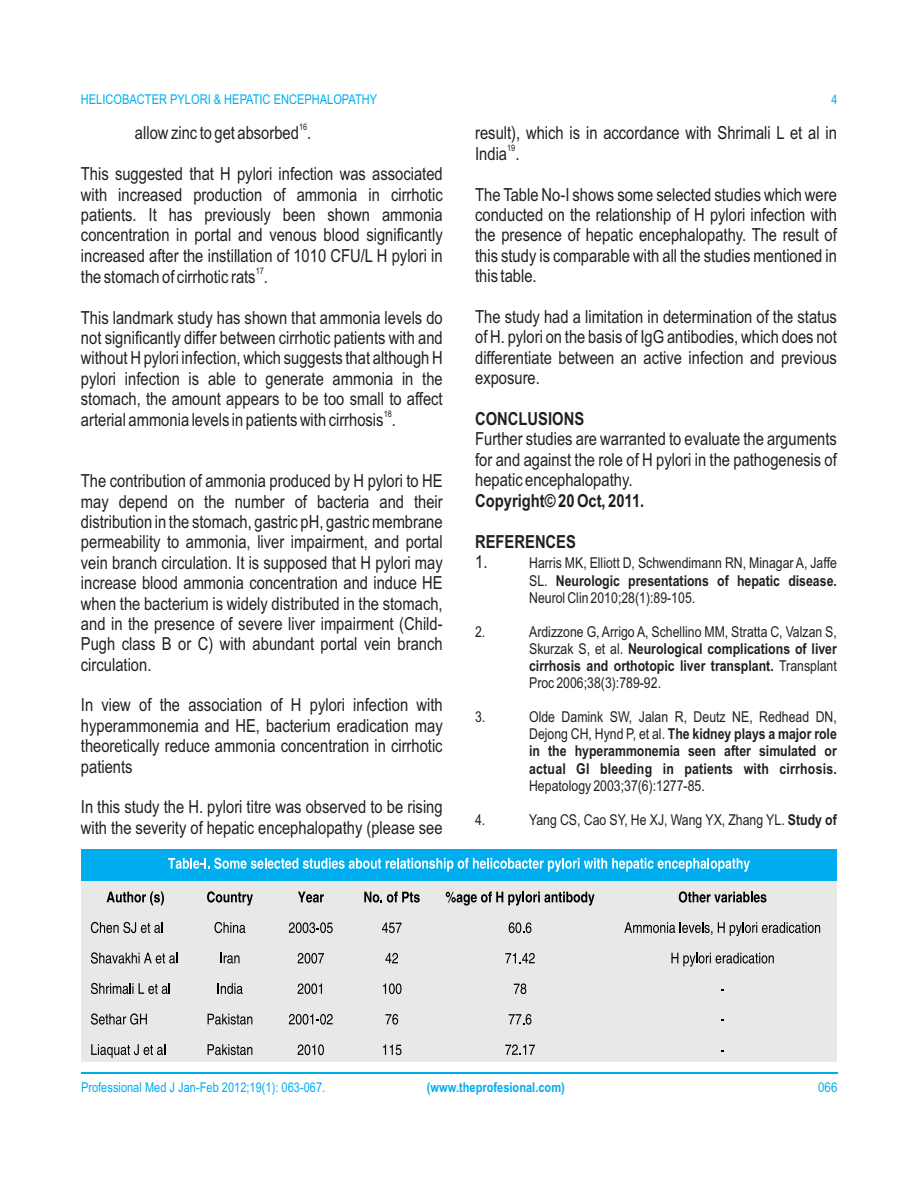
<style>
.page{position:relative;width:918px;height:1188px;background:#fff}
.page>*{position:absolute;margin:0;border:0;box-sizing:border-box;transform-origin:0 0}
.t1{font:18px/20.4px "Arial Narrow";color:#231f20}
.t2{font:700 18px "Arial Narrow";color:#231f20}
.t3{font:15px/17.9px "Arial Narrow";color:#231f20;text-align:right}
.t4{font:700 15px/17px "Arial Narrow";color:#231f20}
.t5{font:13.5px "Arial Narrow";color:#00aeef}
.t6{font:700 13.5px "Arial Narrow";color:#00aeef}
.t7{font:13.5px "Arial Narrow";color:#00aeef;scale:1.04 1}
.t8{font:13.2px "Arial Narrow";color:#00aeef}
.t9{font:9px "Arial Narrow";color:#231f20}
.s1{font-size:18px}
.s2{font-weight:700}
.s3{font-weight:400}
</style>
<div class="page">
<hr style="left:81px;top:1072px;width:756px;height:2px;background:#00aeef">
<div style="left:81px;top:881px;width:756px;height:181px;background:#e7e8e8"></div>
<div style="left:81px;top:849px;width:756px;height:32px;background:#00aeef"></div>
<svg style="left:168px;top:858px;width:582px;height:14px"></svg>
<svg style="left:107px;top:891px;width:57px;height:14px"></svg>
<svg style="left:207px;top:891px;width:46px;height:14px"></svg>
<svg style="left:298px;top:892px;width:26px;height:11px"></svg>
<svg style="left:364px;top:892px;width:56px;height:11px"></svg>
<svg style="left:446px;top:892px;width:149px;height:14px"></svg>
<svg style="left:679px;top:891px;width:87px;height:12px"></svg>
<svg style="left:91px;top:922px;width:72px;height:11px"></svg>
<svg style="left:214px;top:922px;width:31px;height:11px"></svg>
<svg style="left:289px;top:922px;width:44px;height:11px"></svg>
<svg style="left:382px;top:922px;width:20px;height:11px"></svg>
<svg style="left:509px;top:922px;width:22px;height:11px"></svg>
<svg style="left:624px;top:922px;width:88px;height:13px"></svg>
<svg style="left:718px;top:922px;width:102px;height:14px"></svg>
<svg style="left:91px;top:952px;width:86px;height:12px"></svg>
<svg style="left:220px;top:953px;width:20px;height:11px"></svg>
<svg style="left:298px;top:953px;width:26px;height:11px"></svg>
<svg style="left:385px;top:953px;width:13px;height:10px"></svg>
<svg style="left:505px;top:953px;width:30px;height:10px"></svg>
<svg style="left:671px;top:953px;width:103px;height:14px"></svg>
<svg style="left:91px;top:983px;width:42px;height:11px"></svg>
<svg style="left:139px;top:983px;width:31px;height:11px"></svg>
<svg style="left:218px;top:983px;width:25px;height:11px"></svg>
<svg style="left:298px;top:983px;width:24px;height:11px"></svg>
<svg style="left:383px;top:983px;width:19px;height:11px"></svg>
<svg style="left:514px;top:983px;width:12px;height:11px"></svg>
<svg style="left:91px;top:1013px;width:56px;height:12px"></svg>
<svg style="left:208px;top:1014px;width:44px;height:11px"></svg>
<svg style="left:289px;top:1014px;width:44px;height:11px"></svg>
<svg style="left:385px;top:1014px;width:13px;height:11px"></svg>
<svg style="left:509px;top:1014px;width:22px;height:11px"></svg>
<svg style="left:91px;top:1044px;width:74px;height:14px"></svg>
<svg style="left:208px;top:1044px;width:44px;height:11px"></svg>
<svg style="left:298px;top:1044px;width:26px;height:11px"></svg>
<svg style="left:383px;top:1044px;width:19px;height:11px"></svg>
<svg style="left:505px;top:1044px;width:30px;height:11px"></svg>
<p class="t5" style="left:81px;top:94px;width:298px">HELICOBACTER PYLORI &amp; HEPATIC ENCEPHALOPATHY</p>
<p class="t8" style="left:832px;top:94px;width:8px">4</p>
<p class="t9" style="left:299px;top:124px;width:10px">16</p>
<p class="t1" style="left:135px;top:125px;width:178px">allow zinc to get absorbed .</p>
<p class="t1" style="left:475px;top:124px;width:363px">result), which is in accordance with Shrimali L et al in</p>
<p class="t9" style="left:507px;top:144px;width:10px">19</p>
<p class="t1" style="left:475px;top:145px;width:46px">India .</p>
<p class="t1" style="left:81px;top:165px;width:363px">This suggested that H pylori infection was associated with increased production of ammonia in cirrhotic</p>
<p class="t1" style="left:475px;top:186px;width:363px">The Table No-I shows some selected studies which were</p>
<p class="t1" style="left:81px;top:206px;width:363px">patients. It has previously been shown ammonia</p>
<p class="t1" style="left:475px;top:206px;width:363px">conducted on the relationship of H pylori infection with</p>
<p class="t1" style="left:81px;top:226px;width:363px">concentration in portal and venous blood significantly</p>
<p class="t1" style="left:475px;top:226px;width:363px">the presence of hepatic encephalopathy. The result of</p>
<p class="t1" style="left:81px;top:247px;width:363px">increased after the instillation of 1010 CFU/L H pylori in</p>
<p class="t1" style="left:475px;top:247px;width:363px">this study is comparable with all the studies mentioned in</p>
<p class="t9" style="left:256px;top:267px;width:10px">17</p>
<p class="t1" style="left:81px;top:268px;width:189px">the stomach of cirrhotic rats .</p>
<p class="t1" style="left:475px;top:267px;width:63px">this table.</p>
<p class="t1" style="left:81px;top:309px;width:363px">This landmark study has shown that ammonia levels do</p>
<p class="t1" style="left:475px;top:308px;width:363px">The study had a limitation in determination of the status</p>
<p class="t1" style="left:81px;top:329px;width:363px">not significantly differ between cirrhotic patients with and</p>
<p class="t1" style="left:475px;top:328px;width:363px">of H. pylori on the basis of IgG antibodies, which does not</p>
<p class="t1" style="left:81px;top:349px;width:363px">without H pylori infection, which suggests that although H</p>
<p class="t1" style="left:475px;top:349px;width:363px">differentiate between an active infection and previous</p>
<p class="t1" style="left:81px;top:370px;width:363px">pylori infection is able to generate ammonia in the</p>
<p class="t1" style="left:475px;top:369px;width:66px">exposure.</p>
<p class="t1" style="left:81px;top:390px;width:363px">stomach, the amount appears to be too small to affect</p>
<p class="t9" style="left:384px;top:411px;width:10px">18</p>
<p class="t1" style="left:81px;top:411px;width:317px">arterial ammonia levels in patients with cirrhosis .</p>
<p class="t2" style="left:475px;top:412px;width:111px">CONCLUSIONS</p>
<p class="t1" style="left:475px;top:430px;width:363px">Further studies are warranted to evaluate the arguments for and against the role of H pylori in the pathogenesis of</p>
<p class="t1" style="left:81px;top:472px;width:363px">The contribution of ammonia produced by H pylori to HE</p>
<p class="t1" style="left:475px;top:471px;width:159px">hepatic encephalopathy.</p>
<p class="t1" style="left:81px;top:493px;width:363px">may depend on the number of bacteria and their</p>
<p class="t2" style="left:475px;top:494px;width:171px">Copyright© 20 Oct, 2011.</p>
<p class="t1" style="left:81px;top:513px;width:363px">distribution in the stomach, gastric pH, gastric membrane permeability to ammonia, liver impairment, and portal</p>
<p class="t2" style="left:475px;top:535px;width:102px">REFERENCES</p>
<p class="t1" style="left:81px;top:554px;width:363px">vein branch circulation. It is supposed that H pylori may</p>
<p class="t3" style="left:475px;top:555px;width:363px"><span class="s1">1.</span> Harris MK, Elliott D, Schwendimann RN, Minagar A, Jaffe<br>SL. <span class="s2">Neurologic presentations of hepatic disease.</span></p>
<p class="t1" style="left:81px;top:574px;width:363px">increase blood ammonia concentration and induce HE</p>
<p class="t3" style="left:529px;top:590px;width:168px">Neurol Clin 2010;28(1):89-105.</p>
<p class="t1" style="left:81px;top:595px;width:363px">when the bacterium is widely distributed in the stomach, and in the presence of severe liver impairment (Child-</p>
<p class="t3" style="left:475px;top:624px;width:12px">2.</p>
<p class="t3" style="left:529px;top:624px;width:309px">Ardizzone G, Arrigo A, Schellino MM, Stratta C, Valzan S,</p>
<p class="t1" style="left:81px;top:635px;width:363px">Pugh class B or C) with abundant portal vein branch</p>
<p class="t4" style="left:529px;top:642px;width:309px"><span class="s3">Skurzak S, et al.</span> Neurological complications of liver</p>
<p class="t1" style="left:81px;top:656px;width:72px">circulation.</p>
<p class="t4" style="left:529px;top:659px;width:309px">cirrhosis and orthotopic liver transplant. <span class="s3">Transplant<br>Proc 2006;38(3):789-92.</span></p>
<p class="t1" style="left:81px;top:697px;width:363px">In view of the association of H pylori infection with</p>
<p class="t3" style="left:475px;top:709px;width:12px">3.</p>
<p class="t3" style="left:529px;top:709px;width:309px">Olde Damink SW, Jalan R, Deutz NE, Redhead DN,</p>
<p class="t1" style="left:81px;top:717px;width:363px">hyperammonemia and HE, bacterium eradication may</p>
<p class="t4" style="left:529px;top:727px;width:309px"><span class="s3">Dejong CH, Hynd P, et al.</span> The kidney plays a major role</p>
<p class="t1" style="left:81px;top:737px;width:363px">theoretically reduce ammonia concentration in cirrhotic</p>
<p class="t4" style="left:529px;top:744px;width:309px">in the hyperammonemia seen after simulated or</p>
<p class="t1" style="left:81px;top:758px;width:53px">patients</p>
<p class="t4" style="left:529px;top:761px;width:309px">actual GI bleeding in patients with cirrhosis.</p>
<p class="t3" style="left:529px;top:778px;width:177px">Hepatology 2003;37(6):1277-85.</p>
<p class="t1" style="left:81px;top:799px;width:363px">In this study the H. pylori titre was observed to be rising</p>
<p class="t3" style="left:475px;top:812px;width:12px">4.</p>
<p class="t3" style="left:529px;top:812px;width:309px">Yang CS, Cao SY, He XJ, Wang YX, Zhang YL. <span class="s2">Study of</span></p>
<p class="t1" style="left:81px;top:819px;width:363px">with the severity of hepatic encephalopathy (please see</p>
<p class="t5" style="left:81px;top:1082px;width:246px">Professional Med J Jan-Feb 2012;19(1): 063-067.</p>
<p class="t6" style="left:427px;top:1082px;width:140px">(www.theprofesional.com)</p>
<p class="t7" style="left:818px;top:1082px;width:20px">066</p>
</div>
